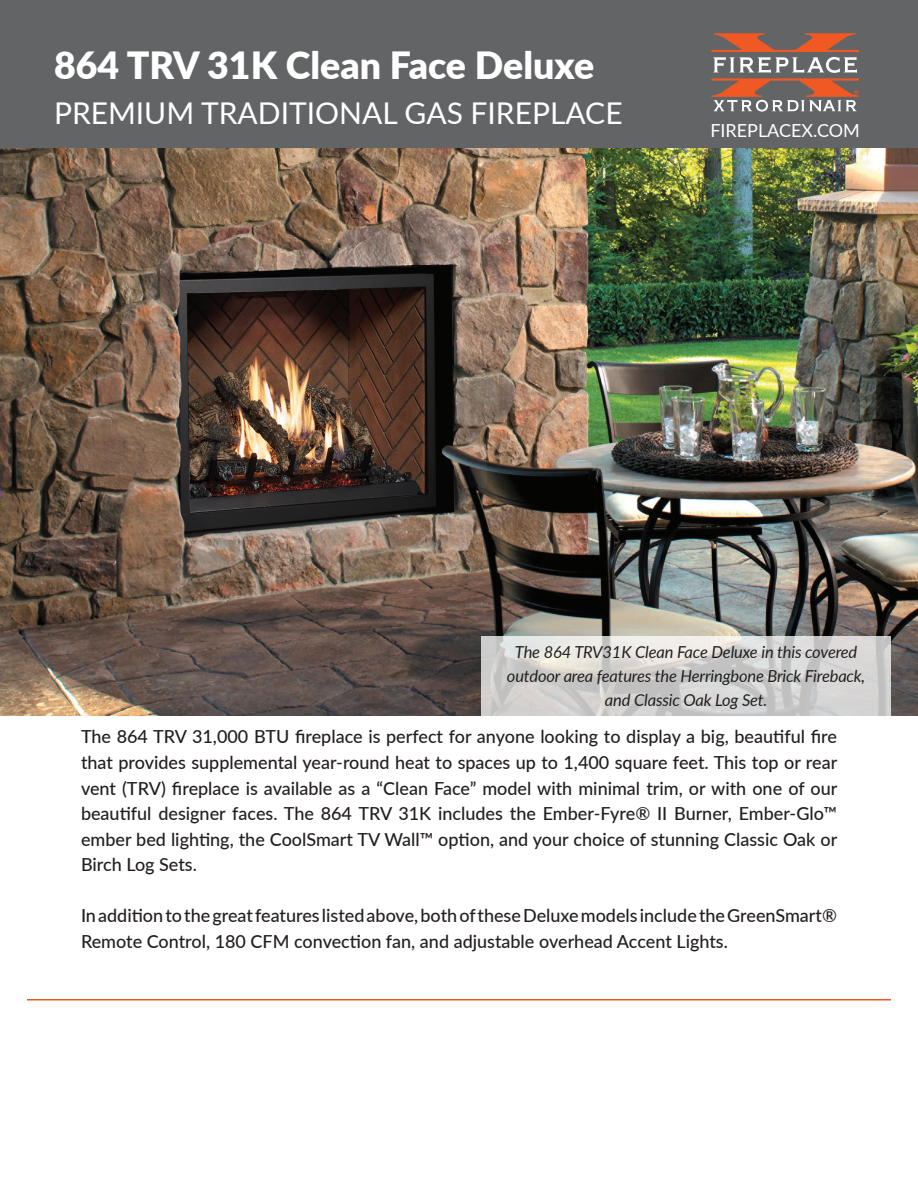
<style>
.page{position:relative;width:918px;height:1188px;background:#fff}
.page>*{position:absolute;margin:0;border:0;box-sizing:border-box;transform-origin:0 0}
.t1{font:900 37.5px "Lato";color:#fff}
.t2{font:30px "Lato";color:#fff}
.t3{font:500 18px/25.5px "Lato";color:#231f20;text-align:justify}
.t4{font:18px "Lato";color:#fff}
.t5{font:italic 16.5px/24px "Lato";letter-spacing:-.01em;color:#231f20;text-align:center}
</style>
<div class="page">
<div style="left:0;top:0;width:918px;height:148px;background:#636466"></div>
<svg style="left:711px;top:33px;width:148px;height:79px"></svg>
<img style="left:0;top:148px;width:918px;height:568px">
<svg style="left:481px;top:636px;width:410px;height:80px"></svg>
<hr style="left:27px;top:999px;width:864px;height:1px;background:#f15322">
<h1 class="t1" style="left:54px;top:37px;width:542px">864 TRV 31K Clean Face Deluxe</h1>
<h2 class="t2" style="left:54px;top:91px;width:570px">PREMIUM TRADITIONAL GAS FIREPLACE</h2>
<p class="t4" style="left:710px;top:117px;width:151px">FIREPLACEX.COM</p>
<p class="t5" style="left:507px;top:640px;width:360px">The 864 TRV31K Clean Face Deluxe in this covered outdoor area features the Herringbone Brick Fireback, and Classic Oak Log Set.</p>
<p class="t3" style="left:81px;top:723px;width:758px">The 864 TRV 31,000 BTU fireplace is perfect for anyone looking to display a big, beautiful fire that provides supplemental year-round heat to spaces up to 1,400 square feet. This top or rear vent (TRV) fireplace is available as a “Clean Face” model with minimal trim, or with one of our beautiful designer faces. The 864 TRV 31K includes the Ember-Fyre® II Burner, Ember-Glo™ ember bed lighting, the CoolSmart TV Wall™ option, and your choice of stunning Classic Oak or Birch Log Sets.</p>
<p class="t3" style="left:81px;top:902px;width:757px">In addition to the great features listed above, both of these Deluxe models include the GreenSmart®<br>Remote Control, 180 CFM convection fan, and adjustable overhead Accent Lights.</p>
</div>
